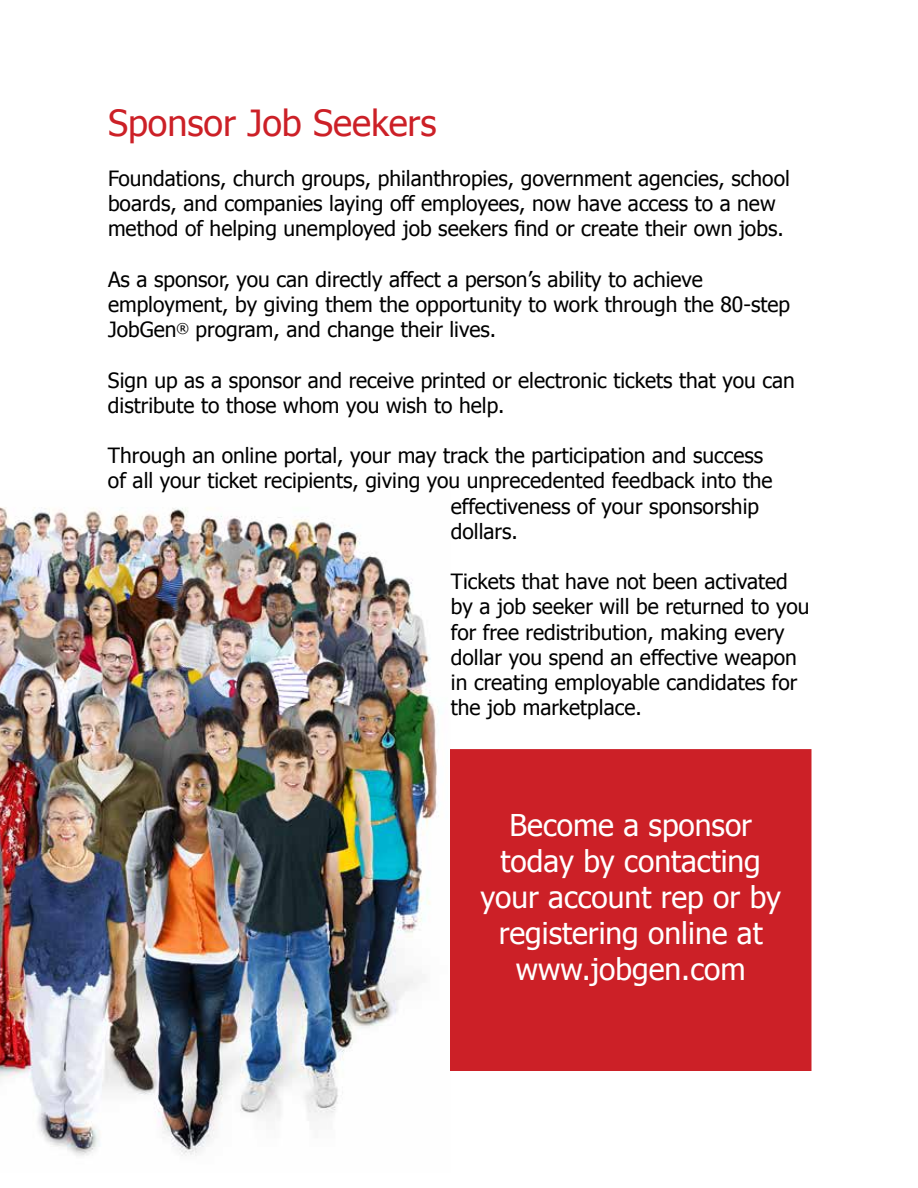
<style>
.page{position:relative;width:918px;height:1188px;background:#fff}
.page>*{position:absolute;margin:0;border:0;box-sizing:border-box;transform-origin:0 0}
.t1{font:36px "Tahoma";color:#cc2027}
.t2{font:30px/36px "Tahoma";color:#fff;text-align:center}
.t3{font:21px/25.2px "Tahoma";color:#000}
</style>
<div class="page">
<img style="left:0;top:507px;width:439px;height:649px">
<div style="left:450px;top:749px;width:362px;height:322px;background:#cc2027;border:3px solid #cc2027"></div>
<h1 class="t1" style="left:108px;top:98px;width:330px">Sponsor Job Seekers</h1>
<p class="t3" style="left:108px;top:165px;width:683px">Foundations, church groups, philanthropies, government agencies, school boards, and companies laying off employees, now have access to a new method of helping unemployed job seekers find or create their own jobs.</p>
<p class="t3" style="left:108px;top:266px;width:684px">As a sponsor, you can directly affect a person’s ability to achieve employment, by giving them the opportunity to work through the 80-step<br>JobGen<sup>®</sup> program, and change their lives.</p>
<p class="t3" style="left:108px;top:366px;width:688px">Sign up as a sponsor and receive printed or electronic tickets that you can distribute to those whom you wish to help.</p>
<p class="t3" style="left:108px;top:442px;width:657px">Through an online portal, your may track the participation and success</p>
<p class="t3" style="left:108px;top:467px;width:666px">of all your ticket recipients, giving you unprecedented feedback into the</p>
<p class="t3" style="left:451px;top:492px;width:310px">effectiveness of your sponsorship</p>
<p class="t3" style="left:451px;top:518px;width:68px">dollars.</p>
<p class="t3" style="left:451px;top:568px;width:360px">Tickets that have not been activated by a job seeker will be returned to you for free redistribution, making every dollar you spend an effective weapon in creating employable candidates for the job marketplace.</p>
<h2 class="t2" style="left:480px;top:806px;width:302px">Become a sponsor today by contacting your account rep or by registering online at www.jobgen.com</h2>
</div>
